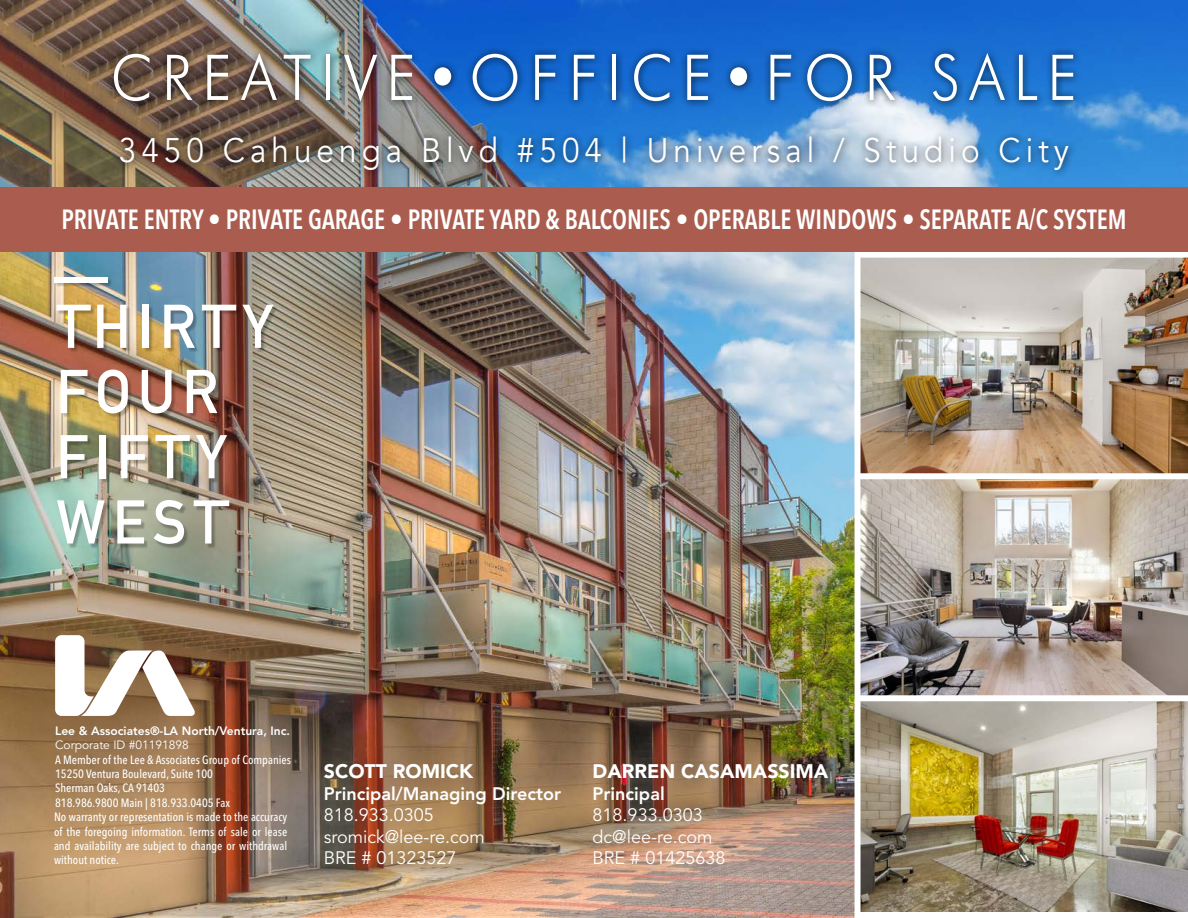
<style>
.page{position:relative;width:1188px;height:918px;background:#fff}
.page>*{position:absolute;margin:0;border:0;box-sizing:border-box;transform-origin:0 0}
.t1{font:300 63.15px "Futura BT";letter-spacing:.16em;color:#fff;scale:.93 1}
.t2{font:34.05px "Avenir";letter-spacing:.16em;color:#fff;scale:.93 1}
.t3{font:600 condensed 27.6px "Avenir Next LT Pro";color:#fff;scale:.92 1}
.t4{font:900 19.5px "Avenir LT Std";color:#fff}
.t5{font:18px/21.6px "Avenir LT Std";color:#fff}
.t6{font:800 18px "Avenir LT Std";color:#fff}
.t7{font:500 condensed 12px/14.4px "Avenir Next LT Pro";color:#fff}
.t8{font:800 12px "Avenir LT Std";color:#fff}
.t9{font:12px "Avenir LT Std";color:#fff}
</style>
<div class="page">
<img style="left:0;top:0;width:1188px;height:918px">
<div style="left:55px;top:278px;width:223px;height:270px;background:#000;opacity:.25"></div>
<svg style="left:56px;top:305px;width:35px;height:43px"></svg>
<svg style="left:97px;top:305px;width:29px;height:43px"></svg>
<div style="left:143px;top:305px;width:6px;height:43px;background:#fff"></div>
<svg style="left:164px;top:305px;width:31px;height:43px"></svg>
<svg style="left:202px;top:305px;width:34px;height:43px"></svg>
<svg style="left:242px;top:305px;width:32px;height:43px"></svg>
<svg style="left:61px;top:370px;width:27px;height:43px"></svg>
<svg style="left:98px;top:370px;width:30px;height:43px"></svg>
<svg style="left:142px;top:370px;width:29px;height:43px"></svg>
<svg style="left:187px;top:370px;width:30px;height:43px"></svg>
<svg style="left:61px;top:435px;width:27px;height:43px"></svg>
<div style="left:99px;top:435px;width:7px;height:43px;background:#fff"></div>
<svg style="left:121px;top:435px;width:27px;height:43px"></svg>
<svg style="left:155px;top:435px;width:35px;height:43px"></svg>
<svg style="left:196px;top:435px;width:31px;height:43px"></svg>
<svg style="left:57px;top:500px;width:48px;height:44px"></svg>
<svg style="left:117px;top:500px;width:27px;height:44px"></svg>
<svg style="left:154px;top:500px;width:30px;height:44px"></svg>
<svg style="left:194px;top:500px;width:35px;height:44px"></svg>
<div style="left:54px;top:277px;width:54px;height:6px;background:#fff"></div>
<div style="left:107px;top:46px;width:975px;height:64px;background:#000;opacity:.75"></div>
<div style="left:113px;top:129px;width:964px;height:50px;background:#000;opacity:.75"></div>
<svg style="left:55px;top:635px;width:141px;height:81px"></svg>
<img style="left:861px;top:258px;width:327px;height:215px">
<img style="left:861px;top:479px;width:327px;height:433px">
<div style="left:855px;top:252px;width:6px;height:666px;background:#fff"></div>
<div style="left:858px;top:473px;width:330px;height:6px;background:#fff"></div>
<div style="left:858px;top:695px;width:330px;height:6px;background:#fff"></div>
<div style="left:857px;top:252px;width:331px;height:6px;background:#fff"></div>
<div style="left:858px;top:912px;width:330px;height:6px;background:#fff"></div>
<div style="left:0;top:188px;width:1188px;height:64px;background:#aa5d4f"></div>
<h1 class="t1" style="left:111px;top:39px;width:1041px">CREATIVE•OFFICE•FOR SALE</h1>
<h2 class="t2" style="left:119px;top:130px;width:1023px">3450 Cahuenga Blvd #504 | Universal / Studio City</h2>
<h3 class="t3" style="left:61px;top:202px;width:1159px">PRIVATE ENTRY • PRIVATE GARAGE • PRIVATE YARD &amp; BALCONIES • OPERABLE WINDOWS • SEPARATE A/C SYSTEM</h3>
<p class="t8" style="left:55px;top:724px;width:236px">Lee &amp; Associates®-LA North/Ventura, Inc.</p>
<p class="t9" style="left:55px;top:738px;width:135px">Corporate ID #01191898</p>
<p class="t7" style="left:54px;top:752px;width:239px">A Member of the Lee &amp; Associates Group of Companies 15250 Ventura Boulevard, Suite 100<br>Sherman Oaks, CA 91403<br>818.986.9800 Main | 818.933.0405 Fax<br>No warranty or representation is made to the accuracy of the foregoing information. Terms of sale or lease and availability are subject to change or withdrawal without notice.</p>
<h3 class="t4" style="left:324px;top:759px;width:151px">SCOTT ROMICK</h3>
<h3 class="t6" style="left:324px;top:783px;width:239px">Principal/Managing Director</h3>
<h3 class="t5" style="left:324px;top:805px;width:163px">818.933.0305 sromick@lee-re.com<br>BRE # 01323527</h3>
<h3 class="t4" style="left:593px;top:759px;width:237px">DARREN CASAMASSIMA</h3>
<h3 class="t6" style="left:593px;top:783px;width:74px">Principal</h3>
<h3 class="t5" style="left:593px;top:805px;width:134px">818.933.0303 dc@lee-re.com<br>BRE # 01425638</h3>
</div>
